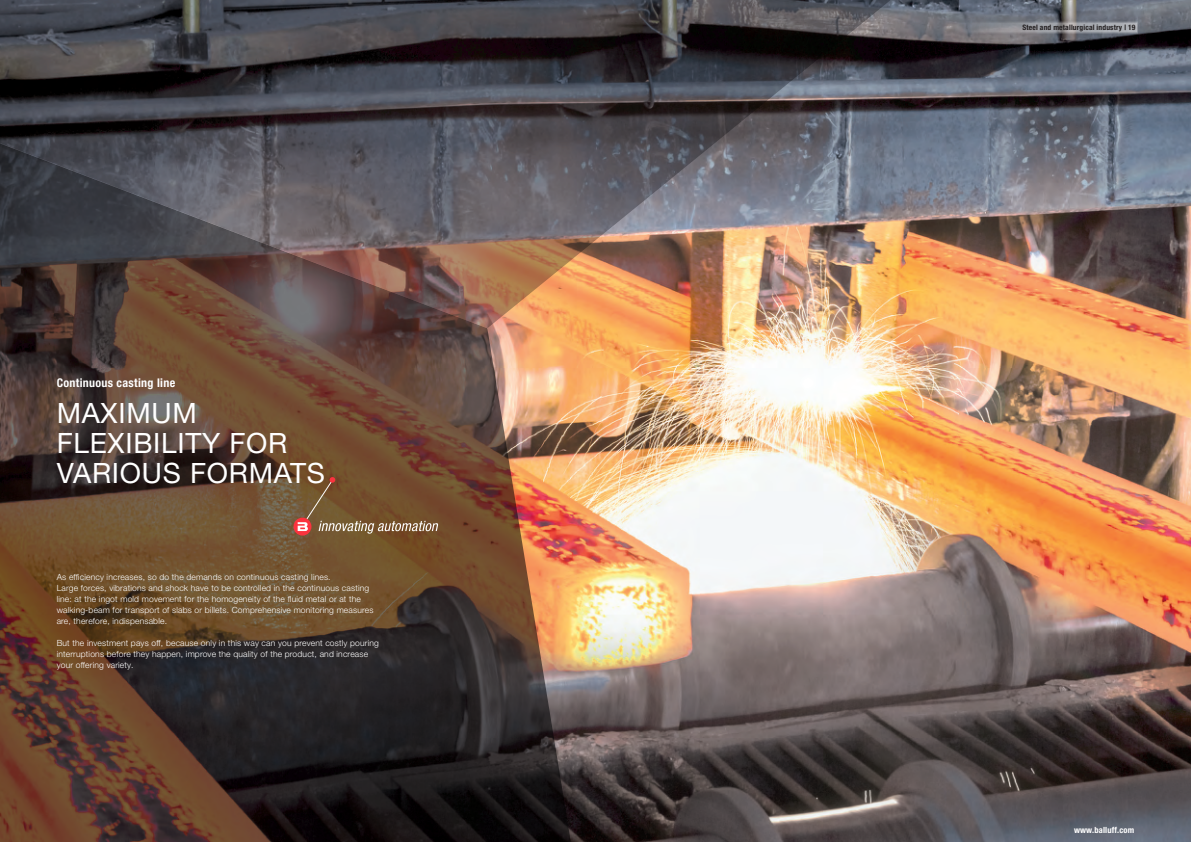
<style>
.page{position:relative;width:1191px;height:842px;background:#fff}
.page>*{position:absolute;margin:0;border:0;box-sizing:border-box;transform-origin:0 0}
._02_Headline_Roman_28_versal{font:28px/30px "Helvetica Neue LT Pro";letter-spacing:.025em;color:#fff}
._01_Overline_BoldCon_12{font:700 condensed 12px "Helvetica Neue LT Pro";letter-spacing:.025em;color:#fff}
.Copy_Text_H45_8_5_11pt{font:300 8.5px/11px "Helvetica Neue LT Pro";letter-spacing:.02em;color:#fff}
.Headline_Overline_white_H77_12_16p{font:700 condensed 8.5px "Helvetica Neue LT Pro";letter-spacing:.02em;color:#fff}
.Page_right_black_H77_7_5_10pt{font:700 condensed 7.5px "Helvetica Neue LT Pro";letter-spacing:.02em;color:#231f20}
</style>
<div class="page">
<img style="left:604px;top:0;width:587px;height:842px">
<svg style="left:0;top:328px;width:604px;height:514px;background:#604634"></svg>
<img style="left:0;top:0;width:1054px;height:328px">
<svg style="left:949px;top:20px;width:189px;height:14px;background:#8d8e94"></svg>
<svg style="left:293px;top:518px;width:18px;height:18px"></svg>
<svg style="left:298px;top:477px;width:140px;height:57px;background:#7e5b3a"></svg>
<p class="_01_Overline_BoldCon_12" style="left:57px;top:376px;width:120px">Continuous casting line</p>
<p class="_02_Headline_Roman_28_versal" style="left:57px;top:397px;width:270px">MAXIMUM<br>FLEXIBILITY FOR<br>VARIOUS FORMATS</p>
<p class="Copy_Text_H45_8_5_11pt" style="left:57px;top:571px;width:318px">As efficiency increases, so do the demands on continuous casting lines.<br>Large forces, vibrations and shock have to be controlled in the continuous casting line: at the ingot mold movement for the homogeneity of the fluid metal or at the walking-beam for transport of slabs or billets. Comprehensive monitoring measures are, therefore, indispensable.</p>
<p class="Copy_Text_H45_8_5_11pt" style="left:57px;top:637px;width:324px">But the investment pays off, because only in this way can you prevent costly pouring interruptions before they happen, improve the quality of the product, and increase your offering variety.</p>
<p class="Page_right_black_H77_7_5_10pt" style="left:1039px;top:23px;width:97px">Stahl- und Hüttenindustrie | 19</p>
<p class="Page_right_black_H77_7_5_10pt" style="left:1022px;top:23px;width:101px">Steel and metallurgical industry</p>
<p class="Headline_Overline_white_H77_12_16p" style="left:1074px;top:824px;width:62px">www.balluff.com</p>
</div>
